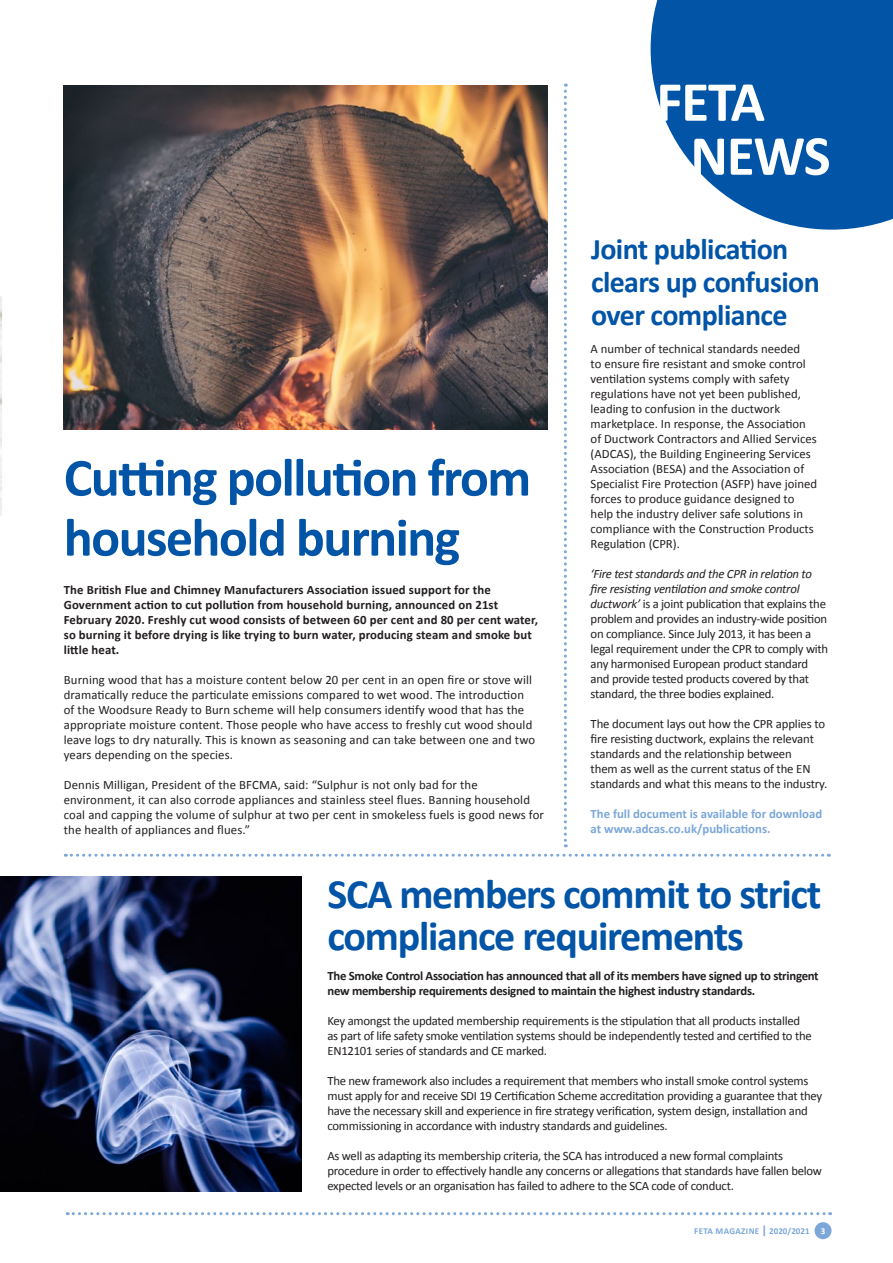
<style>
.page{position:relative;width:893px;height:1263px;background:#fff}
.page>*{position:absolute;margin:0;border:0;box-sizing:border-box;transform-origin:0 0}
.t1{font:700 57px "Calibri";letter-spacing:-.02em;color:#fff}
.t2{font:700 54px/60px "Calibri";letter-spacing:-.03em;color:#0154a6}
.t3{font:700 42px/42px "Calibri";letter-spacing:-.03em;color:#0154a6}
.t4{font:700 30px/33px "Calibri";letter-spacing:-.02em;color:#0154a6}
.t5{font:12.75px/15px "Calibri";letter-spacing:-.01em;color:#231f20}
.t6{font:12.75px/15px "Calibri";letter-spacing:.01em;color:#231f20}
.t7{font:700 12.75px/15px "Calibri";letter-spacing:.01em;color:#231f20}
.t8{font:700 12.75px/15px "Calibri";letter-spacing:-.02em;color:#231f20}
.t9{font:700 12.75px/15px "Calibri";color:#7ca7d8}
.t10{font:700 9px "Calibri";letter-spacing:.035em;color:#7ca7d8}
.t11{font:700 9px "Calibri";color:#fff}
.s1{font-style:italic}
.s2{font-size:12px}
</style>
<div class="page">
<svg style="left:67px;top:1212px;width:764px;height:3px"></svg>
<div style="left:814px;top:1222px;width:17px;height:17px;background:#7ca7d8;border-radius:50%"></div>
<svg style="left:564px;top:84px;width:3px;height:763px"></svg>
<svg style="left:651px;top:0;width:242px;height:230px;background:#226ab1"></svg>
<svg style="left:65px;top:854px;width:764px;height:3px"></svg>
<img style="left:64px;top:85px;width:483px;height:344px">
<img style="left:0;top:876px;width:302px;height:315px">
<p class="t1" style="left:656px;top:65px;width:110px">FETA</p>
<p class="t1" style="left:690px;top:119px;width:142px">NEWS</p>
<p class="t2" style="left:64px;top:448px;width:469px">Cutting pollution from household burning</p>
<p class="t7" style="left:64px;top:582px;width:476px">The British Flue and Chimney Manufacturers Association issued support for the Government action to cut pollution from household burning, announced on 21st February 2020. Freshly cut wood consists of between 60 per cent and 80 per cent water, so burning it before drying is like trying to burn water, producing steam and smoke but little heat.</p>
<p class="t6" style="left:64px;top:672px;width:473px">Burning wood that has a moisture content below 20 per cent in an open fire or stove will dramatically reduce the particulate emissions compared to wet wood. The introduction of the Woodsure Ready to Burn scheme will help consumers identify wood that has the appropriate moisture content. Those people who have access to freshly cut wood should leave logs to dry naturally. This is known as seasoning and can take between one and two years depending on the species.</p>
<p class="t6" style="left:64px;top:777px;width:482px">Dennis Milligan, President of the BFCMA, said: “Sulphur is not only bad for the environment, it can also corrode appliances and stainless steel flues. Banning household coal and capping the volume of sulphur at two per cent in smokeless fuels is good news for the health of appliances and flues.”</p>
<p class="t4" style="left:591px;top:232px;width:230px">Joint publication clears up confusion over compliance</p>
<p class="t5" style="left:591px;top:341px;width:228px">A number of technical standards needed<br>to ensure fire resistant and smoke control ventilation systems comply with safety regulations have not yet been published, leading to confusion in the ductwork marketplace. In response, the Association of Ductwork Contractors and Allied Services (ADCAS), the Building Engineering Services Association (BESA) and the Association of Specialist Fire Protection (ASFP) have joined forces to produce guidance designed to help the industry deliver safe solutions in compliance with the Construction Products Regulation (CPR).</p>
<p class="t5" style="left:591px;top:566px;width:239px"><span class="s1">‘Fire test standards and the CPR in relation to fire resisting ventilation and smoke control ductwork’</span> is a joint publication that explains the problem and provides an industry-wide position on compliance. Since July 2013, it has been a legal requirement under the CPR to comply with any harmonised European product standard and provide tested products covered by that standard, the three bodies explained.</p>
<p class="t5" style="left:591px;top:716px;width:238px">The document lays out how the CPR applies to fire resisting ductwork, explains the relevant standards and the relationship between<br>them as well as the current status of the EN standards and what this means to the industry.</p>
<p class="t9" style="left:591px;top:806px;width:233px">The full document is available for download at www.adcas.co.uk/publications.</p>
<p class="t3" style="left:327px;top:872px;width:495px">SCA members commit to strict compliance requirements</p>
<p class="t8" style="left:327px;top:968px;width:493px">The Smoke Control Association has announced that all of its members have signed up to stringent new membership requirements designed to maintain the highest industry standards.</p>
<p class="t5" style="left:327px;top:1013px;width:486px">Key amongst the updated membership requirements is the stipulation that all products installed as part of life safety smoke ventilation systems should be independently tested and certified to the<br>EN12101 series of standards and CE marked.</p>
<p class="t5" style="left:327px;top:1073px;width:496px">The new framework also includes a requirement that members who install smoke control systems must apply for and receive SDI 19 Certification Scheme accreditation providing a guarantee that they have the necessary skill and experience in fire strategy verification, system design, installation and commissioning in accordance with industry standards and guidelines.</p>
<p class="t5" style="left:327px;top:1148px;width:496px">As well as adapting its membership criteria, the SCA has introduced a new formal complaints procedure in order to effectively handle any concerns or allegations that standards have fallen below expected levels or an organisation has failed to adhere to the SCA code of conduct.</p>
<p class="t10" style="left:694px;top:1225px;width:117px">FETA MAGAZINE <span class="s2">|</span> 2020/2021</p>
<p class="t11" style="left:821px;top:1225px;width:6px">3</p>
</div>
